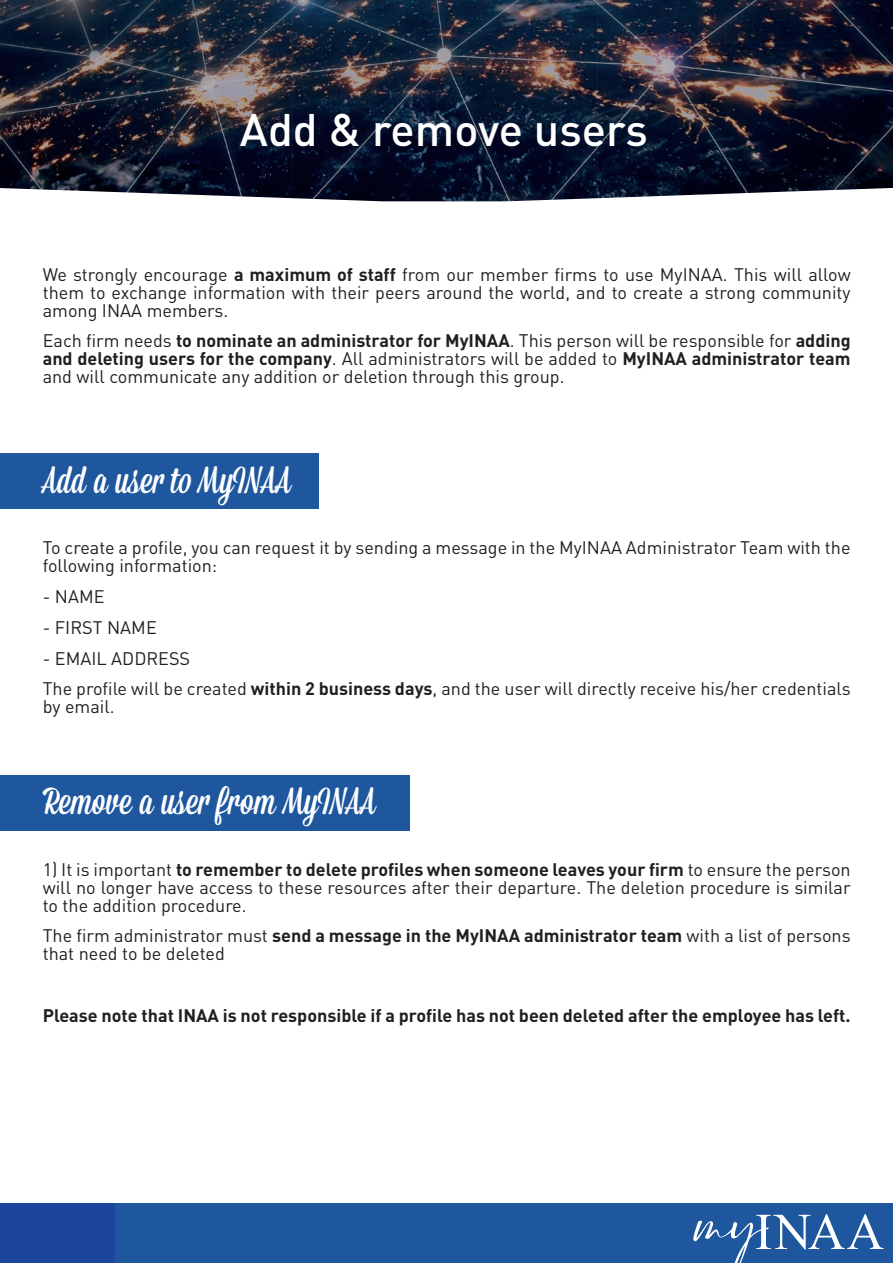
<style>
.page{position:relative;width:893px;height:1263px;background:#fff}
.page>*{position:absolute;margin:0;border:0;box-sizing:border-box;transform-origin:0 0}
.t1{font:500 45px "DIN Pro";color:#fff}
.t2{font:37.5px "Mission Script";color:#fff}
.t3{font:18px/18px "DIN Pro";color:#231f20;text-align:justify}
.t4{font:700 18px "DIN Pro";color:#231f20}
.s1{font-weight:700}
</style>
<div class="page">
<div style="left:0;top:453px;width:319px;height:56px;background:#1e579e"></div>
<div style="left:0;top:775px;width:410px;height:56px;background:#1e579e"></div>
<img style="left:0;top:0;width:292px;height:198px">
<img style="left:292px;top:0;width:306px;height:201px">
<img style="left:597px;top:0;width:296px;height:198px">
<div style="left:79px;top:1203px;width:814px;height:60px;background:#1e579e"></div>
<div style="left:0;top:1203px;width:114px;height:60px;background:#1c469d"></div>
<svg style="left:693px;top:1214px;width:190px;height:49px"></svg>
<h1 class="t1" style="left:240px;top:99px;width:409px">Add &amp; remove users</h1>
<p class="t3" style="left:43px;top:264px;width:809px">We strongly encourage <span class="s1">a maximum of staff</span> from our member firms to use MyINAA. This will allow them to exchange information with their peers around the world, and to create a strong community among INAA members.</p>
<p class="t3" style="left:43px;top:331px;width:809px">Each firm needs <span class="s1">to nominate an administrator for MyINAA</span>. This person will be responsible for <span class="s1">adding and deleting users for the company</span>. All administrators will be added to <span class="s1">MyINAA administrator team </span>and will communicate any addition or deletion through this group.</p>
<h2 class="t2" style="left:43px;top:457px;width:250px">Add a user to MyINAA</h2>
<p class="t3" style="left:43px;top:538px;width:809px">To create a profile, you can request it by sending a message in the MyINAA Administrator Team with the following information:</p>
<p class="t3" style="left:43px;top:587px;width:63px">- NAME</p>
<p class="t3" style="left:43px;top:618px;width:116px">- FIRST NAME</p>
<p class="t3" style="left:43px;top:642px;width:809px;line-height:30.8px">- EMAIL ADDRESS<br>The profile will be created <span class="s1">within 2 business days</span>, and the user will directly receive his/her credentials</p>
<p class="t3" style="left:43px;top:697px;width:73px">by email.</p>
<h2 class="t2" style="left:43px;top:779px;width:335px">Remove a user from MyINAA</h2>
<p class="t3" style="left:43px;top:859px;width:809px">1) It is important <span class="s1">to remember to delete profiles when someone leaves your firm</span> to ensure the person will no longer have access to these resources after their departure. The deletion procedure is similar to the addition procedure.</p>
<p class="t3" style="left:43px;top:926px;width:809px">The firm administrator must <span class="s1">send a message in the MyINAA administrator team</span> with a list of persons that need to be deleted</p>
<p class="t4" style="left:43px;top:1003px;width:809px">Please note that INAA is not responsible if a profile has not been deleted after the employee has left.</p>
</div>
